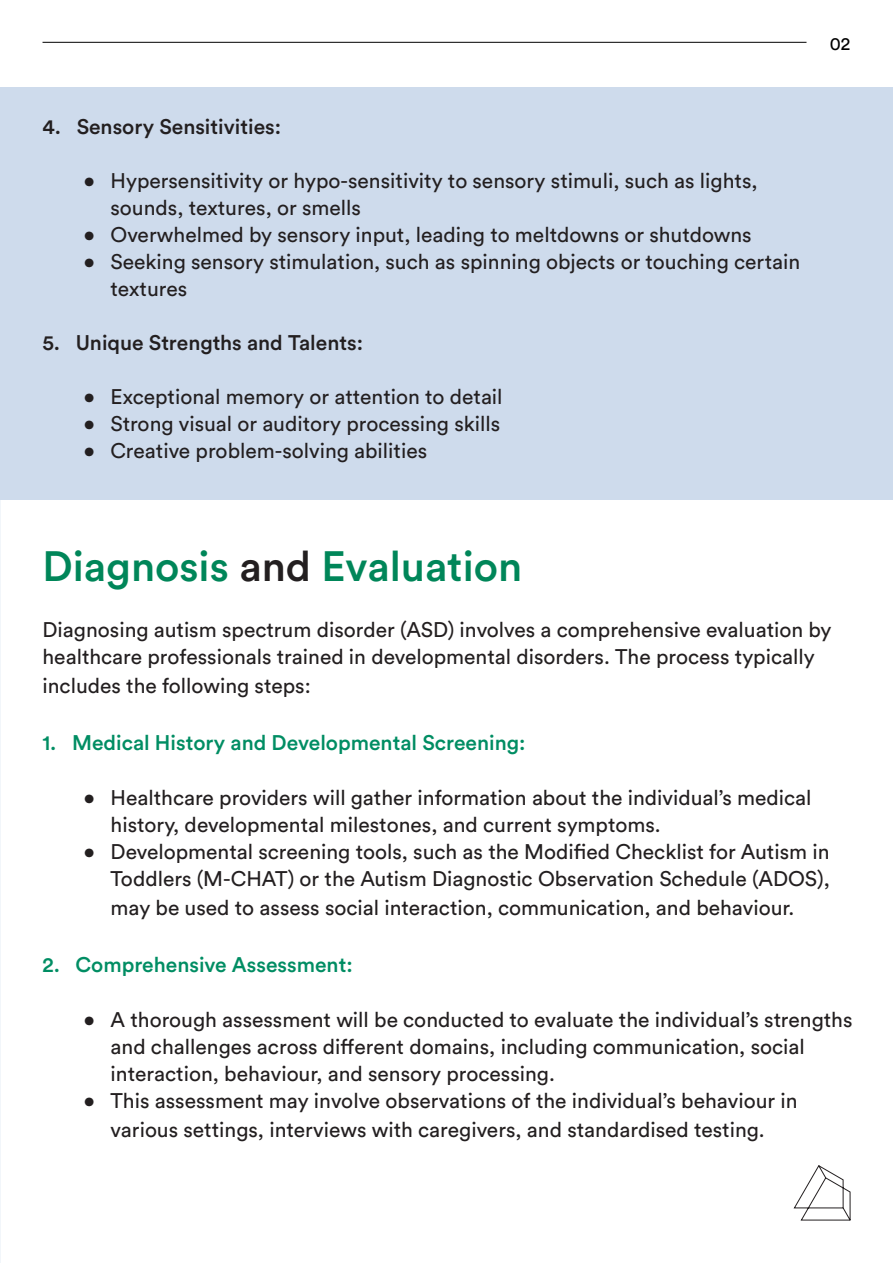
<style>
.page{position:relative;width:893px;height:1263px;background:#fff}
.page>*{position:absolute;margin:0;border:0;box-sizing:border-box;transform-origin:0 0}
.t1{font:500 42px "Circular Std";color:#008659}
.t2{font:21px/27px "Circular Std";color:#231f20}
.t3{font:500 21px "Circular Std";color:#008d63}
.t4{font:500 21px "Circular Std";color:#231f20}
.t5{font:18px "Circular Std";color:#000}
.s1{color:#231f20}
</style>
<div class="page">
<div style="left:0;top:87px;width:893px;height:413px;background:#cedbec"></div>
<svg style="left:793px;top:1165px;width:58px;height:56px"></svg>
<hr style="left:43px;top:42px;width:763px;height:1px;background:#000">
<p class="t4" style="left:43px;top:113px;width:240px">4. Sensory Sensitivities:</p>
<p class="t2" style="left:111px;top:167px;width:649px;text-indent:-27px">• Hypersensitivity or hypo-sensitivity to sensory stimuli, such as lights, sounds, textures, or smells</p>
<p class="t2" style="left:84px;top:221px;width:670px">• Overwhelmed by sensory input, leading to meltdowns or shutdowns</p>
<p class="t2" style="left:111px;top:248px;width:691px;text-indent:-27px">• Seeking sensory stimulation, such as spinning objects or touching certain textures</p>
<p class="t4" style="left:43px;top:329px;width:322px">5. Unique Strengths and Talents:</p>
<p class="t2" style="left:84px;top:383px;width:421px">• Exceptional memory or attention to detail</p>
<p class="t2" style="left:84px;top:410px;width:418px">• Strong visual or auditory processing skills</p>
<p class="t2" style="left:84px;top:437px;width:345px">• Creative problem-solving abilities</p>
<p class="t5" style="left:830px;top:33px;width:22px">02</p>
<p class="t1" style="left:43px;top:540px;width:481px">Diagnosis <span class="s1">and</span> Evaluation</p>
<p class="t2" style="left:43px;top:615px;width:790px;line-height:27.8px">Diagnosing autism spectrum disorder (ASD) involves a comprehensive evaluation by healthcare professionals trained in developmental disorders. The process typically includes the following steps:</p>
<p class="t3" style="left:43px;top:729px;width:484px">1. Medical History and Developmental Screening:</p>
<p class="t2" style="left:111px;top:784px;width:702px;text-indent:-27px">• Healthcare providers will gather information about the individual’s medical history, developmental milestones, and current symptoms.</p>
<p class="t2" style="left:111px;top:837px;width:721px;line-height:27.8px;text-align:justify;text-indent:-27px">• Developmental screening tools, such as the Modified Checklist for Autism in Toddlers (M-CHAT) or the Autism Diagnostic Observation Schedule (ADOS), may be used to assess social interaction, communication, and behaviour.</p>
<p class="t3" style="left:43px;top:951px;width:312px">2. Comprehensive Assessment:</p>
<p class="t2" style="left:111px;top:1006px;width:743px;text-indent:-27px">• A thorough assessment will be conducted to evaluate the individual’s strengths and challenges across different domains, including communication, social interaction, behaviour, and sensory processing.</p>
<p class="t2" style="left:84px;top:1086px;width:716px;line-height:28.5px;text-align:center">• This assessment may involve observations of the individual’s behaviour in various settings, interviews with caregivers, and standardised testing.</p>
</div>
